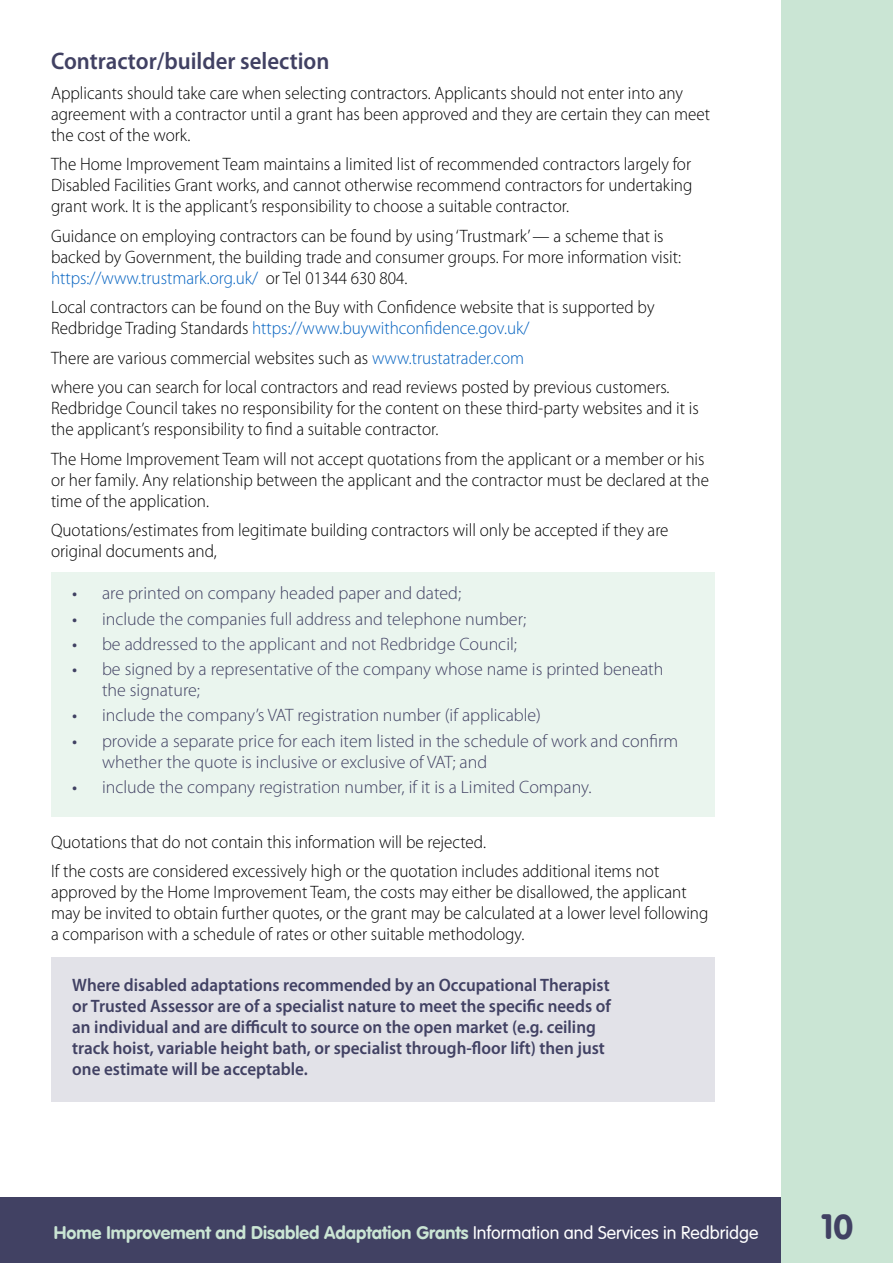
<style>
.page{position:relative;width:893px;height:1263px;background:#fff}
.page>*{position:absolute;margin:0;border:0;box-sizing:border-box;transform-origin:0 0}
.t1{font:34.5px "VAG Rounded Bold";color:#414163}
.t2{font:600 24px "Myriad Pro";color:#414163;scale:.95 1}
.body{font:300 18px/21px "Myriad Pro";color:#000;scale:.95 1}
.t3{font:300 18px/21px "Myriad Pro";color:#414163}
.body-2{font:600 18px/21px "Myriad Pro";color:#414163;scale:.95 1}
.t4{font:18px "VAG Rounded Bold";color:#cae5d4}
.s1{color:#0563c1}
.s2{font-weight:900}
.s3{font-family:"VAG Rounded LT";font-weight:300;color:#fff}
</style>
<div class="page">
<div style="left:0;top:1197px;width:791px;height:66px;background:#414163"></div>
<div style="left:781px;top:0;width:112px;height:1263px;background:#cae5d4"></div>
<div style="left:51px;top:958px;width:663px;height:144px;background:#e2e2e8"></div>
<div style="left:51px;top:572px;width:663px;height:244px;background:#eaf5ee"></div>
<h2 class="t2" style="left:51px;top:46px;width:295px">Contractor/builder selection</h2>
<p class="body" style="left:51px;top:82px;width:695px">Applicants should take care when selecting contractors. Applicants should not enter into any agreement with a contractor until a grant has been approved and they are certain they can meet the cost of the work.</p>
<p class="body" style="left:51px;top:154px;width:677px;text-align:justify">The Home Improvement Team maintains a limited list of recommended contractors largely for Disabled Facilities Grant works, and cannot otherwise recommend contractors for undertaking grant work. It is the applicant’s responsibility to choose a suitable contractor.</p>
<p class="body" style="left:51px;top:225px;width:665px">Guidance on employing contractors can be found by using ‘Trustmark’ — a scheme that is backed by Government, the building trade and consumer groups. For more information visit: <span class="s1">https://www.trustmark.org.uk/</span> or Tel 01344 630 804.</p>
<p class="body" style="left:51px;top:297px;width:637px">Local contractors can be found on the Buy with Confidence website that is supported by<br>Redbridge Trading Standards <span class="s1">https://www.buywithconfidence.gov.uk/</span></p>
<p class="body" style="left:51px;top:347px;width:500px">There are various commercial websites such as <span class="s1">www.trustatrader.com</span></p>
<p class="body" style="left:51px;top:377px;width:683px">where you can search for local contractors and read reviews posted by previous customers.<br>Redbridge Council takes no responsibility for the content on these third-party websites and it is the applicant’s responsibility to find a suitable contractor.</p>
<p class="body" style="left:51px;top:448px;width:694px">The Home Improvement Team will not accept quotations from the applicant or a member or his or her family. Any relationship between the applicant and the contractor must be declared at the time of the application.</p>
<p class="body" style="left:51px;top:520px;width:651px">Quotations/estimates from legitimate building contractors will only be accepted if they are original documents and,</p>
<p class="t3" style="left:72px;top:583px;width:390px"><span class="s2">·</span> are printed on company headed paper and dated;</p>
<p class="t3" style="left:72px;top:608px;width:456px"><span class="s2">·</span> include the companies full address and telephone number;</p>
<p class="t3" style="left:72px;top:634px;width:446px"><span class="s2">·</span> be addressed to the applicant and not Redbridge Council;</p>
<p class="t3" style="left:102px;top:659px;width:563px;text-indent:-30px"><span class="s2">·</span> be signed by a representative of the company whose name is printed beneath the signature;</p>
<p class="t3" style="left:72px;top:705px;width:470px"><span class="s2">·</span> include the company’s VAT registration number (if applicable)</p>
<p class="t3" style="left:102px;top:730px;width:578px;text-indent:-30px"><span class="s2">·</span> provide a separate price for each item listed in the schedule of work and confirm whether the quote is inclusive or exclusive of VAT; and</p>
<p class="t3" style="left:72px;top:777px;width:521px"><span class="s2">·</span> include the company registration number, if it is a Limited Company.</p>
<p class="body" style="left:51px;top:832px;width:459px">Quotations that do not contain this information will be rejected.</p>
<p class="body" style="left:51px;top:861px;width:693px">If the costs are considered excessively high or the quotation includes additional items not approved by the Home Improvement Team, the costs may either be disallowed, the applicant may be invited to obtain further quotes, or the grant may be calculated at a lower level following a comparison with a schedule of rates or other suitable methodology.</p>
<p class="body-2" style="left:72px;top:974px;width:568px">Where disabled adaptations recommended by an Occupational Therapist or Trusted Assessor are of a specialist nature to meet the specific needs of an individual and are difficult to source on the open market (e.g. ceiling track hoist, variable height bath, or specialist through-floor lift) then just one estimate will be acceptable.</p>
<p class="t4" style="left:54px;top:1222px;width:706px">Home Improvement and Disabled Adaptation Grants <span class="s3">Information and Services in Redbridge</span></p>
<h1 class="t1" style="left:821px;top:1206px;width:34px">10</h1>
</div>
